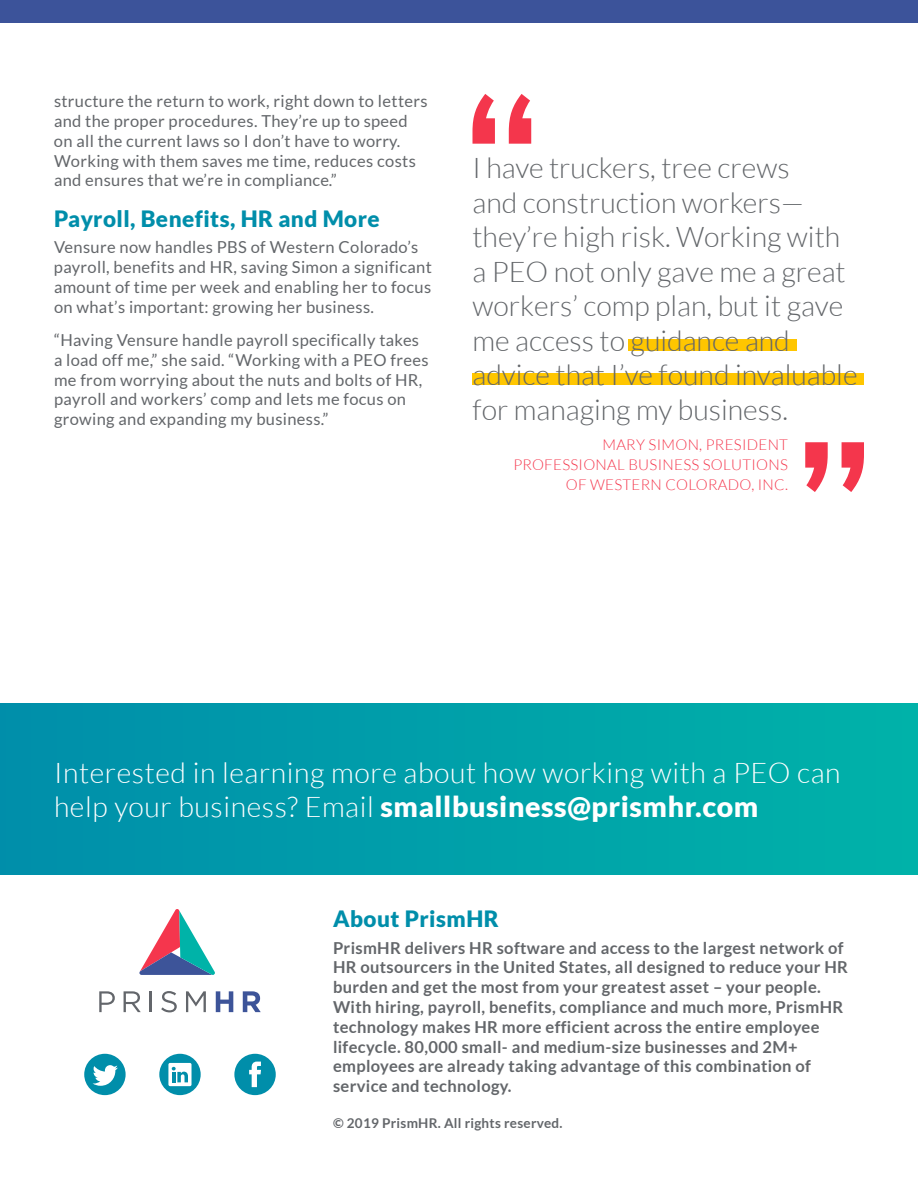
<style>
.page{position:relative;width:918px;height:1188px;background:#fff}
.page>*{position:absolute;margin:0;border:0;box-sizing:border-box;transform-origin:0 0}
.t1{font:300 28.5px/34.5px "Lato";color:#63666a}
.t2{font:300 28.5px/34.5px "Lato";letter-spacing:.02em;color:#fff}
.t3{font:900 22.5px "Lato";letter-spacing:.02em;color:#008eaa}
.t4{font:16.5px/19.8px "Lato";letter-spacing:.02em;color:#63666a}
.t5{font:700 16.5px/19.8px "Lato";letter-spacing:.02em;color:#63666a}
.t6{font:300 15px/20.2px "Lato";letter-spacing:.02em;color:#f4364c;text-align:right}
.t7{font:700 13.5px "Lato";letter-spacing:.02em;color:#63666a}
.s1{font-weight:900}
</style>
<div class="page">
<div style="left:0;top:0;width:918px;height:23px;background:#3c539a"></div>
<div style="left:628px;top:340px;width:168px;height:11px;background:#ffc600"></div>
<div style="left:472px;top:374px;width:392px;height:11px;background:#ffc600"></div>
<svg style="left:472px;top:94px;width:59px;height:50px"></svg>
<svg style="left:805px;top:442px;width:59px;height:50px"></svg>
<svg style="left:234px;top:1054px;width:42px;height:41px"></svg>
<svg style="left:84px;top:1054px;width:42px;height:41px"></svg>
<svg style="left:159px;top:1054px;width:42px;height:41px"></svg>
<svg style="left:139px;top:909px;width:76px;height:66px"></svg>
<svg style="left:99px;top:991px;width:16px;height:21px"></svg>
<svg style="left:124px;top:991px;width:17px;height:21px"></svg>
<hr style="left:150px;top:991px;width:2px;height:21px;background:#63666b">
<svg style="left:161px;top:991px;width:16px;height:21px"></svg>
<svg style="left:186px;top:991px;width:20px;height:21px"></svg>
<svg style="left:216px;top:991px;width:17px;height:21px"></svg>
<svg style="left:243px;top:991px;width:18px;height:21px"></svg>
<div style="left:0;top:704px;width:918px;height:171px;background:linear-gradient(to right,#008eaa,#00b2a9)"></div>
<p class="t4" style="left:54px;top:91px;width:375px">structure the return to work, right down to letters and the proper procedures. They’re up to speed on all the current laws so I don’t have to worry.<br>Working with them saves me time, reduces costs and ensures that we’re in compliance.”</p>
<h2 class="t3" style="left:54px;top:205px;width:327px">Payroll, Benefits, HR and More</h2>
<p class="t4" style="left:54px;top:237px;width:379px">Vensure now handles PBS of Western Colorado’s payroll, benefits and HR, saving Simon a significant amount of time per week and enabling her to focus on what’s important: growing her business.</p>
<p class="t4" style="left:54px;top:330px;width:376px">“Having Vensure handle payroll specifically takes a load off me,” she said. “Working with a PEO frees me from worrying about the nuts and bolts of HR, payroll and workers’ comp and lets me focus on growing and expanding my business.”</p>
<h1 class="t1" style="left:472px;top:151px;width:387px">I have truckers, tree crews<br>and construction workers— they’re high risk. Working with a PEO not only gave me a great workers’ comp plan, but it gave me access to guidance and advice that I’ve found invaluable for managing my business.</h1>
<p class="t6" style="left:513px;top:434px;width:276px">MARY SIMON, PRESIDENT<br>PROFESSIONAL BUSINESS SOLUTIONS<br>OF WESTERN COLORADO, INC.</p>
<h1 class="t2" style="left:54px;top:755px;width:788px">Interested in learning more about how working with a PEO can help your business? Email <span class="s1">smallbusiness@prismhr.com</span></h1>
<h2 class="t3" style="left:333px;top:906px;width:167px">About PrismHR</h2>
<p class="t5" style="left:333px;top:938px;width:517px">PrismHR delivers HR software and access to the largest network of HR outsourcers in the United States, all designed to reduce your HR burden and get the most from your greatest asset – your people.<br>With hiring, payroll, benefits, compliance and much more, PrismHR technology makes HR more efficient across the entire employee lifecycle. 80,000 small- and medium-size businesses and 2M+ employees are already taking advantage of this combination of service and technology.</p>
<p class="t7" style="left:333px;top:1116px;width:231px">© 2019 PrismHR. All rights reserved.</p>
</div>
